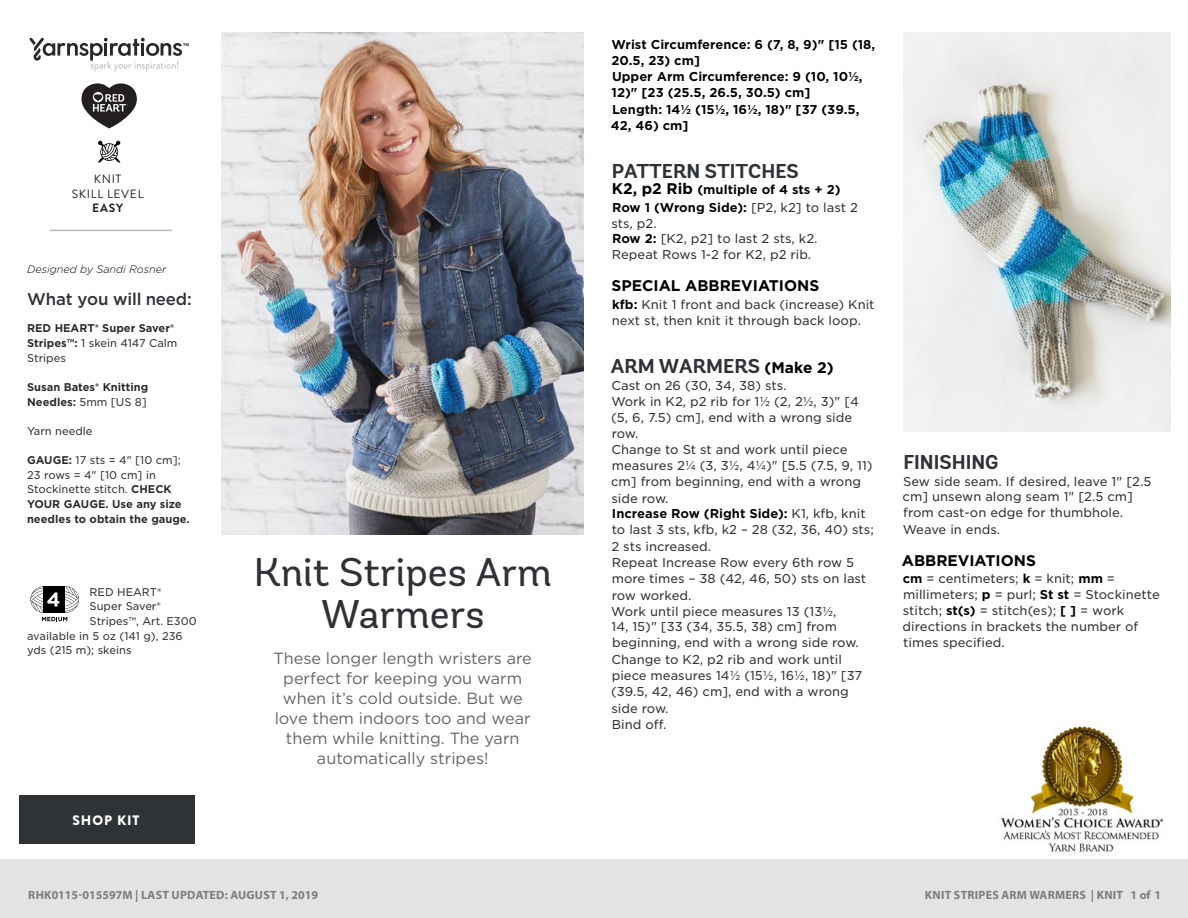
<style>
.page{position:relative;width:1188px;height:918px;background:#fff}
.page>*{position:absolute;margin:0;border:0;box-sizing:border-box;transform-origin:0 0}
.t1{font:40.05px/42.3px "Andes Rounded";color:#2e3236;text-align:center}
.t2{font:700 19.95px "Andes Rounded";color:#2e3236}
.t3{font:500 16.95px "Gotham";color:#58595b}
.t4{font:500 16.95px "Gotham";letter-spacing:-.01em;color:#2e3236}
.t5{font:16.2px/20px "Gotham";color:#636466;text-align:center}
.t6{font:700 15.45px "Gotham";color:#000}
.t7{font:900 13.65px "Brandon Grotesque";letter-spacing:.065em;color:#fff}
.t8{font:12.3px/16.2px "Gotham S Sm";color:#333334}
.t9{font:700 12.3px/16.2px "Gotham S Sm";color:#000}
.t10{font:700 12px "Myriad Pro";letter-spacing:.02em;color:#7d7d7d}
.Skill_Level{font:12px "Brandon Grotesque";letter-spacing:.055em;color:#231f20}
.Skill_Level-2{font:700 12px "Brandon Grotesque";color:#231f20}
.t11{font:700 10.8px/14.7px "Gotham S Sm";color:#292829}
.t12{font:10.8px "Gotham S Sm";color:#333334}
.t13{font:italic 300 10.8px "Gotham Rounded";color:#000}
.t14{font:9.3px "Gotham";letter-spacing:.02em;color:#58595b}
.s1{font-weight:400;color:#333334}
.s2{font-weight:700;color:#e31837}
.s3{font-family:"Gotham";font-weight:700;font-size:15.45px;color:#000}
.s4{font-weight:700;color:#000}
.s5{font-family:"Gotham";font-size:15.45px;color:#000}
</style>
<div class="page">
<svg style="left:30px;top:586px;width:49px;height:35px"></svg>
<img style="left:222px;top:33px;width:362px;height:501px">
<img style="left:1000px;top:725px;width:164px;height:127px">
<img style="left:903px;top:33px;width:268px;height:399px">
<div style="left:0;top:860px;width:1188px;height:58px;background:#e4e3e3"></div>
<svg style="left:98px;top:141px;width:22px;height:22px"></svg>
<svg style="left:30px;top:38px;width:159px;height:34px"></svg>
<svg style="left:81px;top:83px;width:56px;height:45px"></svg>
<hr style="left:50px;top:230px;width:122px;height:1px;background:#bbbaba">
<div style="left:19px;top:795px;width:175px;height:48px;background:#2f3336"></div>
<p class="Skill_Level" style="left:94px;top:171px;width:29px">KNIT</p>
<p class="Skill_Level" style="left:72px;top:185px;width:73px">SKILL LEVEL</p>
<p class="Skill_Level-2" style="left:92px;top:200px;width:33px">EASY</p>
<p class="t13" style="left:27px;top:262px;width:141px">Designed by Sandi Rosner</p>
<p class="t4" style="left:27px;top:288px;width:166px">What you will need:</p>
<p class="t11" style="left:27px;top:321px;width:152px">RED HEART® Super Saver®<br>Stripes™: <span class="s1">1 skein 4147 Calm<br>Stripes</span></p>
<p class="t11" style="left:27px;top:380px;width:123px">Susan Bates® Knitting<br>Needles: <span class="s1">5mm [US 8]</span></p>
<p class="t12" style="left:27px;top:424px;width:67px">Yarn needle</p>
<p class="t11" style="left:27px;top:453px;width:164px">GAUGE: <span class="s1">17 sts = 4" [10 cm];<br>23 rows = 4" [10 cm] in<br>Stockinette stitch.</span> CHECK<br>YOUR GAUGE. Use any size needles to obtain the gauge.</p>
<p class="t12" style="left:90px;top:585px;width:74px">RED HEART®</p>
<p class="t12" style="left:90px;top:599px;width:73px">Super Saver®</p>
<p class="t12" style="left:90px;top:614px;width:109px">Stripes™, Art. E300</p>
<p class="t12" style="left:27px;top:628px;width:157px">available in 5 oz (141 g), 236</p>
<p class="t12" style="left:27px;top:643px;width:106px">yds (215 m); skeins</p>
<p class="t7" style="left:72px;top:810px;width:69px">SHOP KIT</p>
<p class="t1" style="left:254px;top:551px;width:299px">Knit Stripes Arm<br>Warmers</p>
<p class="t5" style="left:274px;top:647px;width:260px">These longer length wristers are perfect for keeping you warm when it’s cold outside. But we love them indoors too and wear them while knitting. The yarn automatically stripes!</p>
<p class="t3" style="left:27px;top:874px;width:376px">Find more ideas &amp; inspiration: <span class="s2">redheart.com</span></p>
<p class="t14" style="left:27px;top:896px;width:99px">©2018 Coats &amp; Clark</p>
<p class="t10" style="left:28px;top:887px;width:291px">RHK0115-015597M | LAST UPDATED: AUGUST 1, 2019</p>
<p class="t9" style="left:611px;top:36px;width:266px">Wrist Circumference: 6 (7, 8, 9)" [15 (18,<br>20.5, 23) cm]<br>Upper Arm Circumference: 9 (10, 10½,<br>12)" [23 (25.5, 26.5, 30.5) cm]<br>Length: 14½ (15½, 16½, 18)" [37 (39.5,<br>42, 46) cm]</p>
<p class="t2" style="left:612px;top:159px;width:188px">PATTERN STITCHES</p>
<p class="t8" style="left:611px;top:182px;width:248px"><span class="s3">K2, p2 Rib</span> <span class="s4">(multiple of 4 sts + 2)<br>Row 1 (Wrong Side):</span> [P2, k2] to last 2 sts, p2.<br><span class="s4">Row 2:</span> [K2, p2] to last 2 sts, k2.<br>Repeat Rows 1-2 for K2, p2 rib.</p>
<p class="t6" style="left:612px;top:276px;width:209px">SPECIAL ABBREVIATIONS</p>
<p class="t8" style="left:612px;top:296px;width:264px"><span class="s4">kfb:</span> Knit 1 front and back (increase) Knit next st, then knit it through back loop.</p>
<p class="t2" style="left:611px;top:354px;width:224px">ARM WARMERS <span class="s5">(Make 2)</span></p>
<p class="t8" style="left:611px;top:377px;width:263px">Cast on 26 (30, 34, 38) sts.<br>Work in K2, p2 rib for 1½ (2, 2½, 3)" [4 (5, 6, 7.5) cm], end with a wrong side row.<br>Change to St st and work until piece measures 2¼ (3, 3½, 4¼)" [5.5 (7.5, 9, 11) cm] from beginning, end with a wrong</p>
<p class="t8" style="left:611px;top:490px;width:264px">side row.<br><span class="s4">Increase Row (Right Side):</span> K1, kfb, knit to last 3 sts, kfb, k2 – 28 (32, 36, 40) sts;<br>2 sts increased.</p>
<p class="t8" style="left:611px;top:554px;width:257px">Repeat Increase Row every 6th row 5 more times – 38 (42, 46, 50) sts on last row worked.<br>Work until piece measures 13 (13½,<br>14, 15)" [33 (34, 35.5, 38) cm] from beginning, end with a wrong side row.<br>Change to K2, p2 rib and work until piece measures 14½ (15½, 16½, 18)" [37 (39.5, 42, 46) cm], end with a wrong side row.<br>Bind off.</p>
<p class="t2" style="left:903px;top:450px;width:97px">FINISHING</p>
<p class="t8" style="left:903px;top:473px;width:250px">Sew side seam. If desired, leave 1" [2.5 cm] unsewn along seam 1" [2.5 cm] from cast-on edge for thumbhole.<br>Weave in ends.</p>
<p class="t6" style="left:902px;top:551px;width:136px">ABBREVIATIONS</p>
<p class="t8" style="left:903px;top:570px;width:259px"><span class="s4">cm</span> = centimeters; <span class="s4">k</span> = knit; <span class="s4">mm</span> = millimeters; <span class="s4">p</span> = purl; <span class="s4">St st</span> = Stockinette stitch; <span class="s4">st(s)</span> = stitch(es); <span class="s4">[ ]</span> = work directions in brackets the number of times specified.</p>
<p class="t10" style="left:925px;top:887px;width:238px">KNIT STRIPES ARM WARMERS | KNIT 1 of 1</p>
</div>
